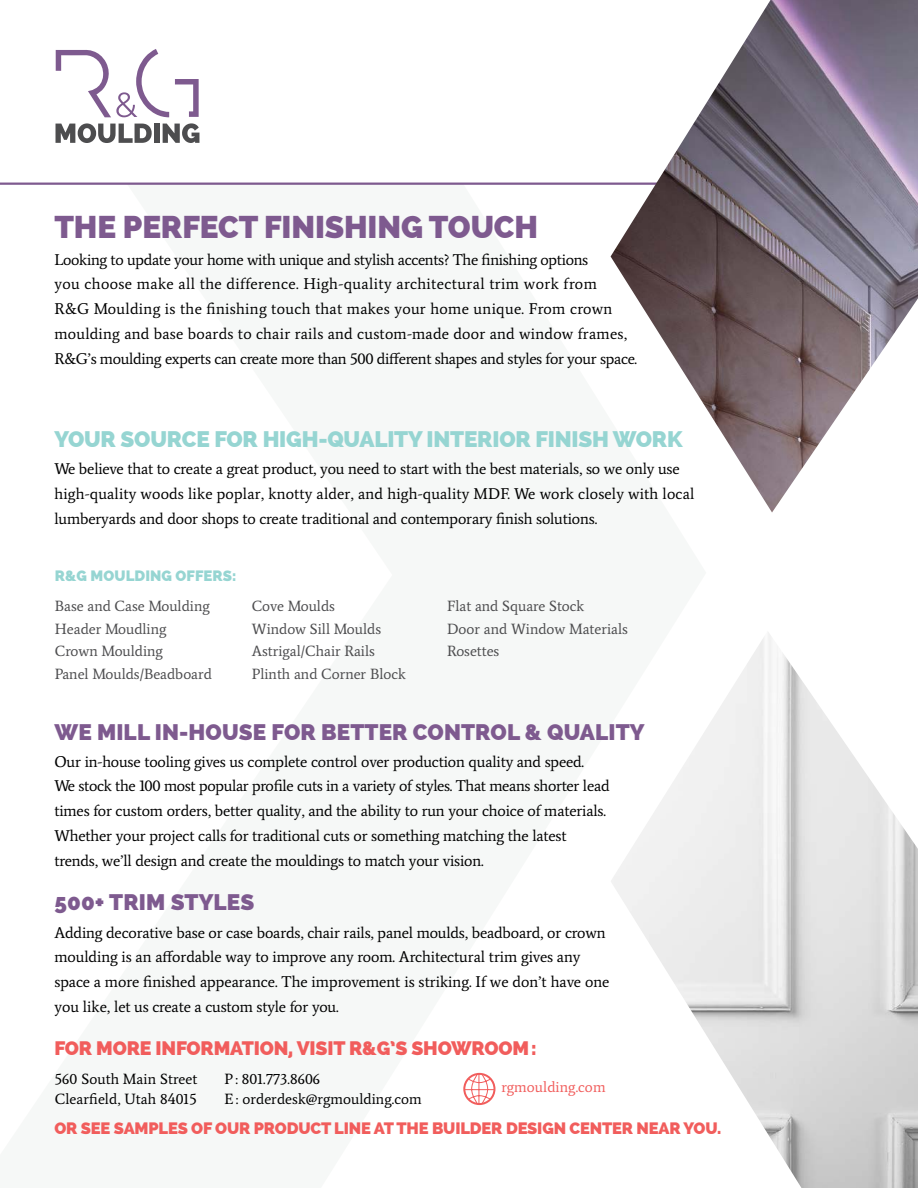
<style>
.page{position:relative;width:918px;height:1188px;background:#fff}
.page>*{position:absolute;margin:0;border:0;box-sizing:border-box;transform-origin:0 0}
.t1{font:800 31.5px "Raleway";letter-spacing:-.005em;color:#7e5a8f}
.t2{font:800 22.5px "Raleway";letter-spacing:.005em;color:#7e5a8f}
.t3{font:800 22.5px "Raleway";letter-spacing:-.01em;color:#96d5d2}
.t4{font:800 19.5px "Raleway";letter-spacing:-.01em;color:#f15d5c}
.t5{font:800 16.5px "Raleway";letter-spacing:-.01em;color:#f15d5c}
.t6{font:15.75px/24.8px "Average";letter-spacing:-.01em;color:#000}
.t7{font:15.75px/24.8px "Average";letter-spacing:.015em;color:#000}
.t8{font:15px/22.5px "Average";color:#4d4d4f}
.t9{font:15px/19.5px "Average";letter-spacing:.005em;color:#000}
.t10{font:800 15px "Raleway";letter-spacing:.005em;color:#96d5d2}
.t11{font:15px "Average";letter-spacing:.005em;color:#f15d5c}
</style>
<div class="page">
<hr style="left:0;top:183px;width:693px;height:2px;background:#7e5a8f">
<img style="left:611px;top:0;width:307px;height:513px">
<img style="left:611px;top:632px;width:307px;height:556px">
<svg style="left:56px;top:123px;width:96px;height:20px"></svg>
<div style="left:154px;top:124px;width:5px;height:19px;background:#4d4d4f"></div>
<svg style="left:163px;top:123px;width:36px;height:20px"></svg>
<svg style="left:56px;top:49px;width:143px;height:68px"></svg>
<div style="left:463px;top:1073px;width:32px;height:32px;border:2px solid #f15d5c;border-radius:50%"></div>
<svg style="left:464px;top:1073px;width:31px;height:32px"></svg>
<h1 class="t1" style="left:54px;top:208px;width:485px">THE PERFECT FINISHING TOUCH</h1>
<p class="t7" style="left:54px;top:247px;width:584px">Looking to update your home with unique and stylish accents? The finishing options<br>you choose make all the difference. High-quality architectural trim work from<br>R&amp;G Moulding is the finishing touch that makes your home unique. From crown moulding and base boards to chair rails and custom-made door and window frames, R&amp;G’s moulding experts can create more than 500 different shapes and styles for your space.</p>
<h2 class="t3" style="left:54px;top:426px;width:630px">YOUR SOURCE FOR HIGH-QUALITY INTERIOR FINISH WORK</h2>
<p class="t6" style="left:54px;top:456px;width:641px">We believe that to create a great product, you need to start with the best materials, so we only use high-quality woods like poplar, knotty alder, and high-quality MDF. We work closely with local lumberyards and door shops to create traditional and contemporary finish solutions.</p>
<p class="t10" style="left:55px;top:567px;width:183px">R&amp;G MOULDING OFFERS:</p>
<p class="t8" style="left:55px;top:595px;width:159px">Base and Case Moulding<br>Header Moudling<br>Crown Moulding<br>Panel Moulds/Beadboard</p>
<p class="t8" style="left:252px;top:595px;width:156px">Cove Moulds<br>Window Sill Moulds<br>Astrigal/Chair Rails<br>Plinth and Corner Block</p>
<p class="t8" style="left:447px;top:595px;width:182px">Flat and Square Stock<br>Door and Window Materials<br>Rosettes</p>
<h2 class="t2" style="left:54px;top:719px;width:592px">WE MILL IN-HOUSE FOR BETTER CONTROL &amp; QUALITY</h2>
<p class="t6" style="left:54px;top:749px;width:557px">Our in-house tooling gives us complete control over production quality and speed.<br>We stock the 100 most popular profile cuts in a variety of styles. That means shorter lead times for custom orders, better quality, and the ability to run your choice of materials.<br>Whether your project calls for traditional cuts or something matching the latest trends, we’ll design and create the mouldings to match your vision.</p>
<h2 class="t2" style="left:54px;top:889px;width:201px">500+ TRIM STYLES</h2>
<p class="t6" style="left:54px;top:920px;width:556px">Adding decorative base or case boards, chair rails, panel moulds, beadboard, or crown moulding is an affordable way to improve any room. Architectural trim gives any space a more finished appearance. The improvement is striking. If we don’t have one you like, let us create a custom style for you.</p>
<p class="t4" style="left:54px;top:1037px;width:484px">FOR MORE INFORMATION, VISIT R&amp;G’S SHOWROOM:</p>
<p class="t9" style="left:55px;top:1069px;width:144px">560 South Main Street<br>Clearfield, Utah 84015</p>
<p class="t9" style="left:224px;top:1069px;width:199px">P: 801.773.8606<br>E: orderdesk@rgmoulding.com</p>
<p class="t11" style="left:501px;top:1078px;width:106px">rgmoulding.com</p>
<p class="t5" style="left:54px;top:1118px;width:669px">OR SEE SAMPLES OF OUR PRODUCT LINE AT THE BUILDER DESIGN CENTER NEAR YOU.</p>
</div>
